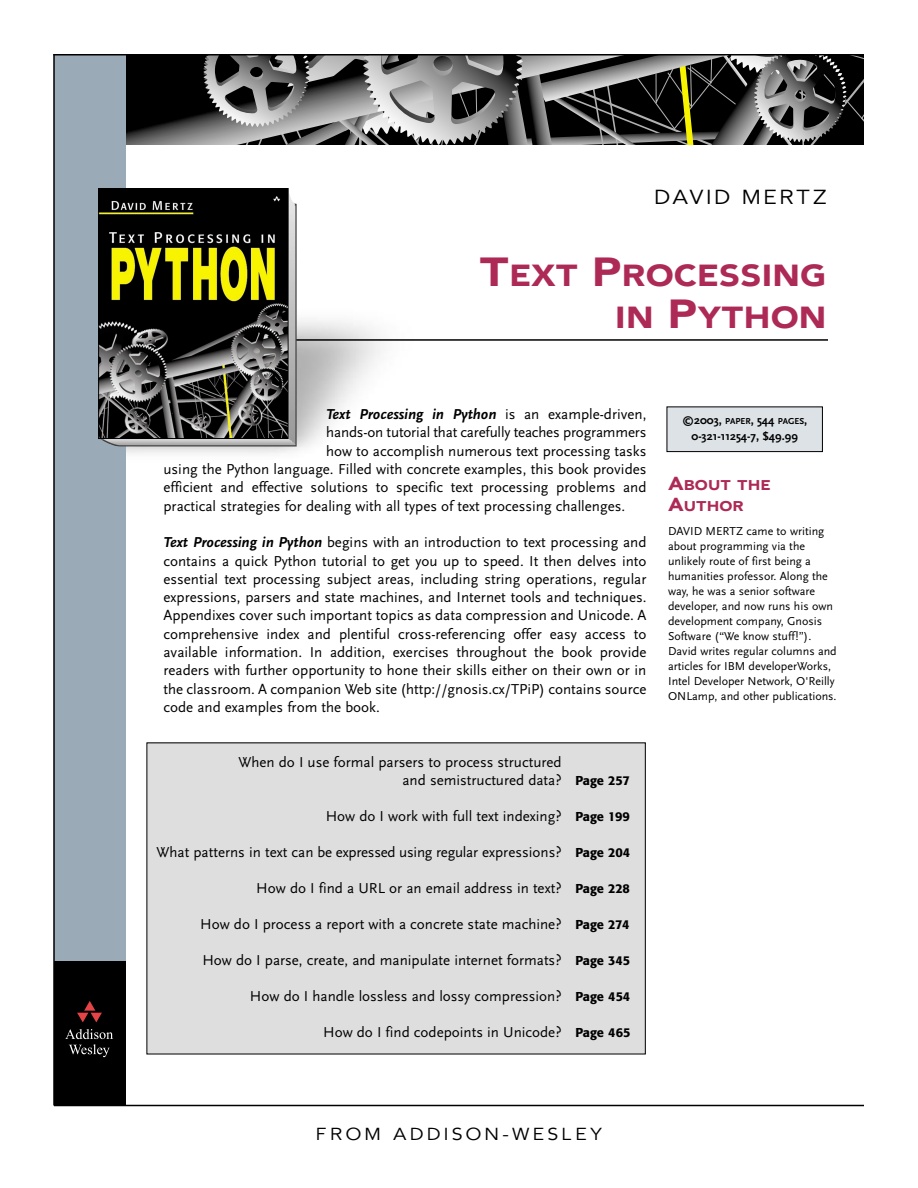
<style>
.page{position:relative;width:918px;height:1188px;background:#fff}
.page>*{position:absolute;margin:0;border:0;box-sizing:border-box;transform-origin:0 0}
.t1{font:900 31.5px/42px "Julius";letter-spacing:-.01em;color:#ad2956;text-align:right}
.t2{font:21px "Julius";letter-spacing:.12em;color:#000}
.t3{font:18px "Julius";letter-spacing:.18em;color:#000}
.t4{font:15px/18.3px "Scala Sans";color:#000;text-align:justify}
.t5{font:italic 700 15px "Scala Sans";color:#000}
.t6{font:900 14.7px/21.3px "Julius";color:#ad2956}
.t7{font:500 12.75px "Formata";color:#000}
.t8{font:12px/15px "Scala Sans";color:#000}
.t9{font:700 12px/16.5px "Scala Sans";color:#000;text-align:center}
.s1{font-size:42px}
.s2{font-weight:400;font-style:normal}
.s3{font-weight:700;font-style:italic}
.s4{font-size:9px}
.s5{font-size:19.5px}
</style>
<div class="page">
<div style="left:147px;top:743px;width:498px;height:311px;background:#dedede"></div>
<svg style="left:126px;top:56px;width:67px;height:89px;background:#141414"></svg>
<svg style="left:193px;top:56px;width:671px;height:89px;background:#61605f"></svg>
<div style="left:54px;top:54px;width:72px;height:914px;background:#9aabb7"></div>
<hr style="left:275px;top:339px;width:553px;height:2px;background:#000">
<div style="left:667px;top:407px;width:155px;height:45px;background:#dde2e6"></div>
<div style="left:667px;top:406px;width:156px;height:46px;border:1px solid #000"></div>
<div style="left:54px;top:961px;width:72px;height:145px;background:#000"></div>
<img style="left:99px;top:193px;width:198px;height:254px">
<img style="left:100px;top:190px;width:187px;height:247px">
<div style="left:98px;top:188px;width:191px;height:251px;border:1px solid #000"></div>
<svg style="left:77px;top:1001px;width:25px;height:21px"></svg>
<svg style="left:65px;top:1029px;width:48px;height:28px"></svg>
<hr style="left:53px;top:54px;width:811px;height:2px;background:#000">
<hr style="left:54px;top:1105px;width:810px;height:1px;background:#000">
<hr style="left:53px;top:54px;width:2px;height:1052px;background:#000">
<h2 class="t2" style="left:654px;top:189px;width:174px">DAVID MERTZ</h2>
<h1 class="t1" style="left:479px;top:257px;width:349px"><span class="s1">T</span>EXT <span class="s1">P</span>ROCESSING<br>IN <span class="s1">P</span>YTHON</h1>
<p class="t5" style="left:326px;top:408px;width:322px">Text Processing in Python <span class="s2">is an example-driven,</span></p>
<p class="t4" style="left:326px;top:425px;width:322px">hands-on tutorial that carefully teaches programmers</p>
<p class="t4" style="left:326px;top:443px;width:322px">how to accomplish numerous text processing tasks</p>
<p class="t4" style="left:163px;top:461px;width:485px">using the Python language. Filled with concrete examples, this book provides</p>
<p class="t4" style="left:163px;top:480px;width:485px">efficient and effective solutions to specific text processing problems and</p>
<p class="t4" style="left:163px;top:498px;width:463px">practical strategies for dealing with all types of text processing challenges.</p>
<p class="t4" style="left:164px;top:535px;width:485px"><span class="s3">Text Processing in Python</span> begins with an introduction to text processing and contains a quick Python tutorial to get you up to speed. It then delves into essential text processing subject areas, including string operations, regular expressions, parsers and state machines, and Internet tools and techniques.<br>Appendixes cover such important topics as data compression and Unicode. A comprehensive index and plentiful cross-referencing offer easy access to available information. In addition, exercises throughout the book provide readers with further opportunity to hone their skills either on their own or in the classroom. A companion Web site (http://gnosis.cx/TPiP) contains source code and examples from the book.</p>
<p class="t4" style="left:238px;top:754px;width:325px;text-align:right">When do I use formal parsers to process structured and semistructured data?</p>
<p class="t4" style="left:326px;top:808px;width:237px">How do I work with full text indexing?</p>
<p class="t4" style="left:157px;top:844px;width:407px">What patterns in text can be expressed using regular expressions?</p>
<p class="t4" style="left:256px;top:880px;width:307px">How do I find a URL or an email address in text?</p>
<p class="t4" style="left:200px;top:916px;width:363px">How do I process a report with a concrete state machine?</p>
<p class="t4" style="left:202px;top:952px;width:361px">How do I parse, create, and manipulate internet formats?</p>
<p class="t4" style="left:250px;top:988px;width:313px">How do I handle lossless and lossy compression?</p>
<p class="t4" style="left:323px;top:1024px;width:240px">How do I find codepoints in Unicode?</p>
<p class="t7" style="left:575px;top:775px;width:56px">Page 257</p>
<p class="t7" style="left:575px;top:811px;width:56px">Page 199</p>
<p class="t7" style="left:575px;top:846px;width:56px">Page 204</p>
<p class="t7" style="left:575px;top:883px;width:56px">Page 228</p>
<p class="t7" style="left:575px;top:919px;width:56px">Page 274</p>
<p class="t7" style="left:575px;top:955px;width:56px">Page 345</p>
<p class="t7" style="left:575px;top:991px;width:56px">Page 454</p>
<p class="t7" style="left:575px;top:1027px;width:57px">Page 465</p>
<p class="t9" style="left:682px;top:413px;width:127px">©2003, <span class="s4">PAPER</span>, 544 <span class="s4">PAGES</span>,<br>0-321-11254-7, $49.99</p>
<p class="t6" style="left:668px;top:475px;width:104px"><span class="s5">A</span>BOUT THE<br><span class="s5">A</span>UTHOR</p>
<p class="t8" style="left:668px;top:524px;width:170px">DAVID MERTZ came to writing about programming via the unlikely route of first being a humanities professor. Along the way, he was a senior software developer, and now runs his own development company, Gnosis<br>Software (“We know stuff!”).<br>David writes regular columns and articles for IBM developerWorks,<br>Intel Developer Network, O'Reilly<br>ONLamp, and other publications.</p>
<p class="t3" style="left:316px;top:1128px;width:288px">FROM ADDISON-WESLEY</p>
</div>
